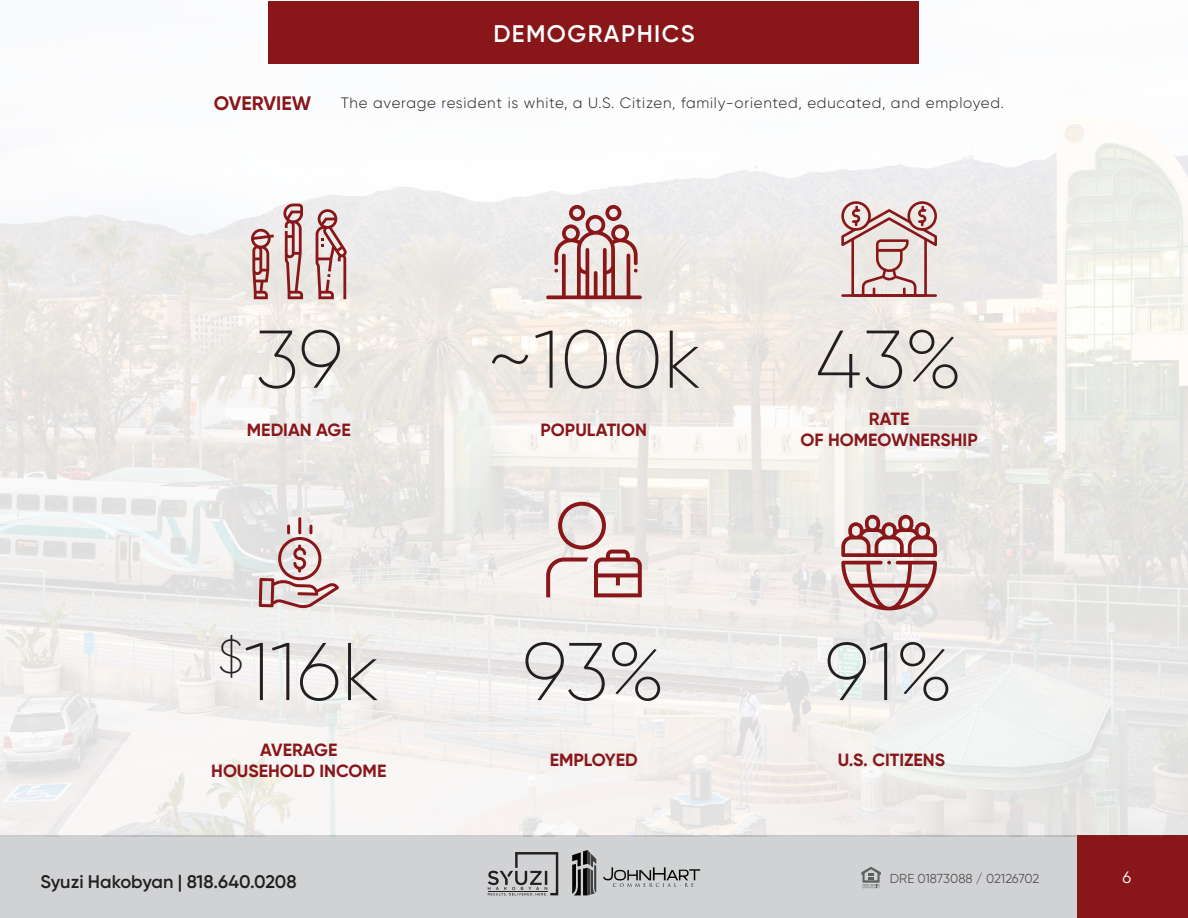
<style>
.page{position:relative;width:1188px;height:918px;background:#fff}
.page>*{position:absolute;margin:0;border:0;box-sizing:border-box;transform-origin:0 0}
.t1{font:200 81.6px "Gilroy";color:#231f20}
.t2{font:600 24px "Gilroy";letter-spacing:.06em;color:#fff}
.t3{font:700 19.5px "Gilroy";color:#891619}
.t4{font:600 18.3px "Gilroy";color:#231f20}
.t5{font:700 17.7px/21.1px "Gilroy";color:#891619;text-align:center}
.t6{font:16.5px "Gilroy";color:#fff}
.t7{font:300 15px "Gilroy";letter-spacing:.05em;color:#231f20}
.t8{font:13.05px "Gilroy";color:#231f20}
</style>
<div class="page">
<div style="left:1076px;top:836px;width:112px;height:82px;background:#891619"></div>
<div style="left:0;top:836px;width:1076px;height:82px;background:#d1d2d4"></div>
<svg style="left:488px;top:852px;width:70px;height:43px"></svg>
<svg style="left:572px;top:850px;width:24px;height:45px"></svg>
<svg style="left:603px;top:867px;width:97px;height:20px"></svg>
<svg style="left:861px;top:867px;width:20px;height:21px"></svg>
<img style="left:0;top:1px;width:1188px;height:835px">
<div style="left:269px;top:1px;width:650px;height:63px;background:#891619"></div>
<svg style="left:283px;top:204px;width:20px;height:95px"></svg>
<svg style="left:251px;top:229px;width:23px;height:70px"></svg>
<svg style="left:316px;top:209px;width:31px;height:90px"></svg>
<svg style="left:546px;top:205px;width:96px;height:94px"></svg>
<hr style="left:298px;top:517px;width:3px;height:17px;background:#891619">
<svg style="left:259px;top:525px;width:80px;height:83px"></svg>
<svg style="left:546px;top:502px;width:96px;height:95px"></svg>
<svg style="left:841px;top:515px;width:96px;height:95px"></svg>
<svg style="left:841px;top:201px;width:96px;height:96px"></svg>
<p class="t2" style="left:493px;top:19px;width:203px">DEMOGRAPHICS</p>
<p class="t3" style="left:214px;top:91px;width:99px">OVERVIEW</p>
<p class="t7" style="left:341px;top:94px;width:665px">The average resident is white, a U.S. Citizen, family-oriented, educated, and employed.</p>
<p class="t1" style="left:255px;top:309px;width:90px">39</p>
<p class="t5" style="left:247px;top:419px;width:105px">MEDIAN AGE</p>
<p class="t1" style="left:218px;top:622px;width:163px"><sup>$</sup>116k</p>
<p class="t5" style="left:211px;top:739px;width:177px">AVERAGE<br>HOUSEHOLD INCOME</p>
<p class="t1" style="left:486px;top:309px;width:217px">~100k</p>
<p class="t5" style="left:541px;top:419px;width:108px">POPULATION</p>
<p class="t1" style="left:522px;top:622px;width:145px">93%</p>
<p class="t5" style="left:550px;top:749px;width:90px">EMPLOYED</p>
<p class="t1" style="left:815px;top:309px;width:149px">43%</p>
<p class="t5" style="left:869px;top:408px;width:42px">RATE</p>
<p class="t5" style="left:801px;top:429px;width:179px">OF HOMEOWNERSHIP</p>
<p class="t1" style="left:825px;top:622px;width:131px">91%</p>
<p class="t5" style="left:838px;top:749px;width:109px">U.S. CITIZENS</p>
<p class="t4" style="left:40px;top:871px;width:258px">Syuzi Hakobyan | 818.640.0208</p>
<p class="t8" style="left:890px;top:870px;width:151px">DRE 01873088 / 02126702</p>
<p class="t6" style="left:1122px;top:868px;width:10px">6</p>
</div>
